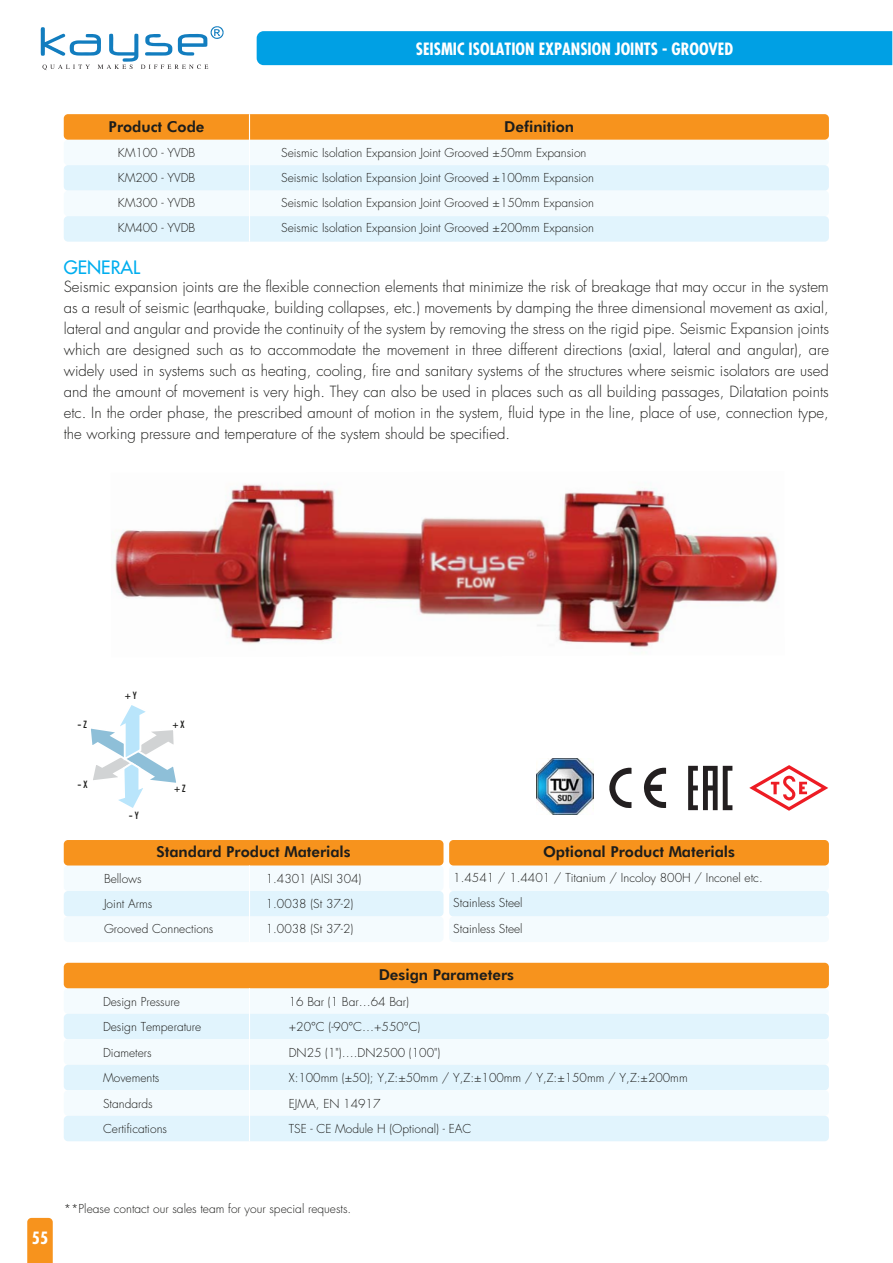
<style>
.page{position:relative;width:893px;height:1263px;background:#fff}
.page>*{position:absolute;margin:0;border:0;box-sizing:border-box;transform-origin:0 0}
.t1{font:500 18px "Futura";color:#00aeef}
.t2{font:700 condensed 16.5px "Futura";color:#fff}
.t3{font:300 15px/21px "Futura";color:#1d1d1b;text-align:justify}
.t4{font:800 15px "Futura BT";color:#1d1d1b}
.t5{font:300 12px/25.5px "Futura";color:#1d1d1b}
.t6{font:700 10.35px "DIN Condensed";color:#1d1d1b}
</style>
<div class="page">
<div style="left:64px;top:140px;width:765px;height:25px;background:#f4fbfe;border-radius:4px"></div>
<div style="left:64px;top:165px;width:765px;height:26px;background:#e1f4fd;border-radius:4px"></div>
<div style="left:64px;top:191px;width:765px;height:25px;background:#f4fbfe;border-radius:4px"></div>
<div style="left:64px;top:216px;width:765px;height:26px;background:#e1f4fd;border-radius:4px"></div>
<div style="left:64px;top:114px;width:765px;height:26px;background:#f7931d;border-radius:4px"></div>
<hr style="left:249px;top:114px;width:1px;height:128px;background:#fff">
<div style="left:64px;top:988px;width:765px;height:26px;background:#f4fbfe;border-radius:4px"></div>
<div style="left:64px;top:1014px;width:765px;height:25px;background:#e1f4fd;border-radius:4px"></div>
<div style="left:64px;top:1039px;width:765px;height:26px;background:#f4fbfe;border-radius:4px"></div>
<div style="left:64px;top:1065px;width:765px;height:25px;background:#e1f4fd;border-radius:4px"></div>
<div style="left:64px;top:1090px;width:765px;height:26px;background:#f4fbfe;border-radius:4px"></div>
<div style="left:64px;top:1116px;width:765px;height:25px;background:#e1f4fd;border-radius:4px"></div>
<div style="left:64px;top:963px;width:765px;height:25px;background:#f7931d;border-radius:4px"></div>
<hr style="left:249px;top:988px;width:1px;height:153px;background:#fff">
<svg style="left:27px;top:1218px;width:26px;height:45px"></svg>
<div style="left:257px;top:31px;width:635px;height:34px;background:#00a0e4"></div>
<img style="left:111px;top:483px;width:667px;height:166px">
<div style="left:64px;top:866px;width:379px;height:25px;background:#f4fbfe;border-radius:4px"></div>
<div style="left:64px;top:891px;width:379px;height:26px;background:#e1f4fd;border-radius:4px"></div>
<div style="left:64px;top:917px;width:379px;height:25px;background:#f4fbfe;border-radius:4px"></div>
<div style="left:64px;top:840px;width:379px;height:26px;background:#f7931d;border-radius:4px"></div>
<hr style="left:249px;top:866px;width:1px;height:76px;background:#fff">
<div style="left:449px;top:866px;width:380px;height:25px;background:#f4fbfe;border-radius:4px"></div>
<div style="left:449px;top:891px;width:380px;height:26px;background:#e1f4fd;border-radius:4px"></div>
<div style="left:449px;top:917px;width:380px;height:25px;background:#f4fbfe;border-radius:4px"></div>
<div style="left:449px;top:840px;width:380px;height:26px;background:#f7931d;border-radius:4px"></div>
<svg style="left:644px;top:768px;width:22px;height:40px"></svg>
<svg style="left:609px;top:768px;width:22px;height:40px"></svg>
<svg style="left:749px;top:765px;width:79px;height:46px"></svg>
<svg style="left:688px;top:766px;width:44px;height:44px"></svg>
<img style="left:537px;top:758px;width:56px;height:56px">
<svg style="left:91px;top:705px;width:85px;height:103px"></svg>
<svg style="left:41px;top:26px;width:183px;height:44px"></svg>
<p class="t2" style="left:416px;top:41px;width:319px">SEISMIC ISOLATION EXPANSION JOINTS - GROOVED</p>
<p class="t4" style="left:504px;top:120px;width:71px">Definition</p>
<p class="t4" style="left:109px;top:120px;width:97px">Product Code</p>
<p class="t5" style="left:118px;top:142px;width:79px;line-height:25px;text-align:justify">KM100 - YVDB KM200 - YVDB KM300 - YVDB KM400 - YVDB</p>
<p class="t5" style="left:281px;top:142px;width:314px;line-height:25px">Seismic Isolation Expansion Joint Grooved ±50mm Expansion Seismic Isolation Expansion Joint Grooved ±100mm Expansion Seismic Isolation Expansion Joint Grooved ±150mm Expansion Seismic Isolation Expansion Joint Grooved ±200mm Expansion</p>
<p class="t1" style="left:64px;top:260px;width:78px">GENERAL</p>
<p class="t3" style="left:64px;top:277px;width:767px">Seismic expansion joints are the flexible connection elements that minimize the risk of breakage that may occur in the system as a result of seismic (earthquake, building collapses, etc.) movements by damping the three dimensional movement as axial, lateral and angular and provide the continuity of the system by removing the stress on the rigid pipe. Seismic Expansion joints which are designed such as to accommodate the movement in three different directions (axial, lateral and angular), are widely used in systems such as heating, cooling, fire and sanitary systems of the structures where seismic isolators are used and the amount of movement is very high. They can also be used in places such as all building passages, Dilatation points etc. In the order phase, the prescribed amount of motion in the system, fluid type in the line, place of use, connection type, the working pressure and temperature of the system should be specified.</p>
<p class="t6" style="left:78px;top:720px;width:11px">- Z</p>
<p class="t6" style="left:125px;top:692px;width:14px">+ Y</p>
<p class="t6" style="left:172px;top:720px;width:14px">+ X</p>
<p class="t6" style="left:78px;top:780px;width:11px">- X</p>
<p class="t6" style="left:129px;top:812px;width:11px">- Y</p>
<p class="t6" style="left:174px;top:784px;width:13px">+ Z</p>
<p class="t4" style="left:156px;top:846px;width:196px">Standard Product Materials</p>
<p class="t4" style="left:543px;top:846px;width:193px">Optional Product Materials</p>
<p class="t5" style="left:453px;top:866px;width:311px">1.4541 / 1.4401 / Titanium / Incoloy 800H / Inconel etc.<br>Stainless Steel<br>Stainless Steel</p>
<p class="t5" style="left:104px;top:867px;width:111px;line-height:25px">Bellows<br>Joint Arms<br>Grooved Connections</p>
<p class="t5" style="left:266px;top:867px;width:97px;line-height:25px">1.4301 (AISI 304)<br>1.0038 (St 37-2)<br>1.0038 (St 37-2)</p>
<p class="t4" style="left:379px;top:969px;width:137px">Design Parameters</p>
<p class="t5" style="left:103px;top:990px;width:100px">Design Pressure<br>Design Temperature<br>Diameters<br>Movements<br>Standards<br>Certifications</p>
<p class="t5" style="left:289px;top:990px;width:400px">16 Bar (1 Bar…64 Bar)<br>+20°C (-90°C…+550°C)<br>DN25 (1")….DN2500 (100")<br>X:100mm (±50); Y,Z:±50mm / Y,Z:±100mm / Y,Z:±150mm / Y,Z:±200mm<br>EJMA, EN 14917<br>TSE - CE Module H (Optional) - EAC</p>
<p class="t2" style="left:32px;top:1231px;width:18px">55</p>
<p class="t5" style="left:64px;top:1197px;width:289px">**Please contact our sales team for your special requests.</p>
</div>
